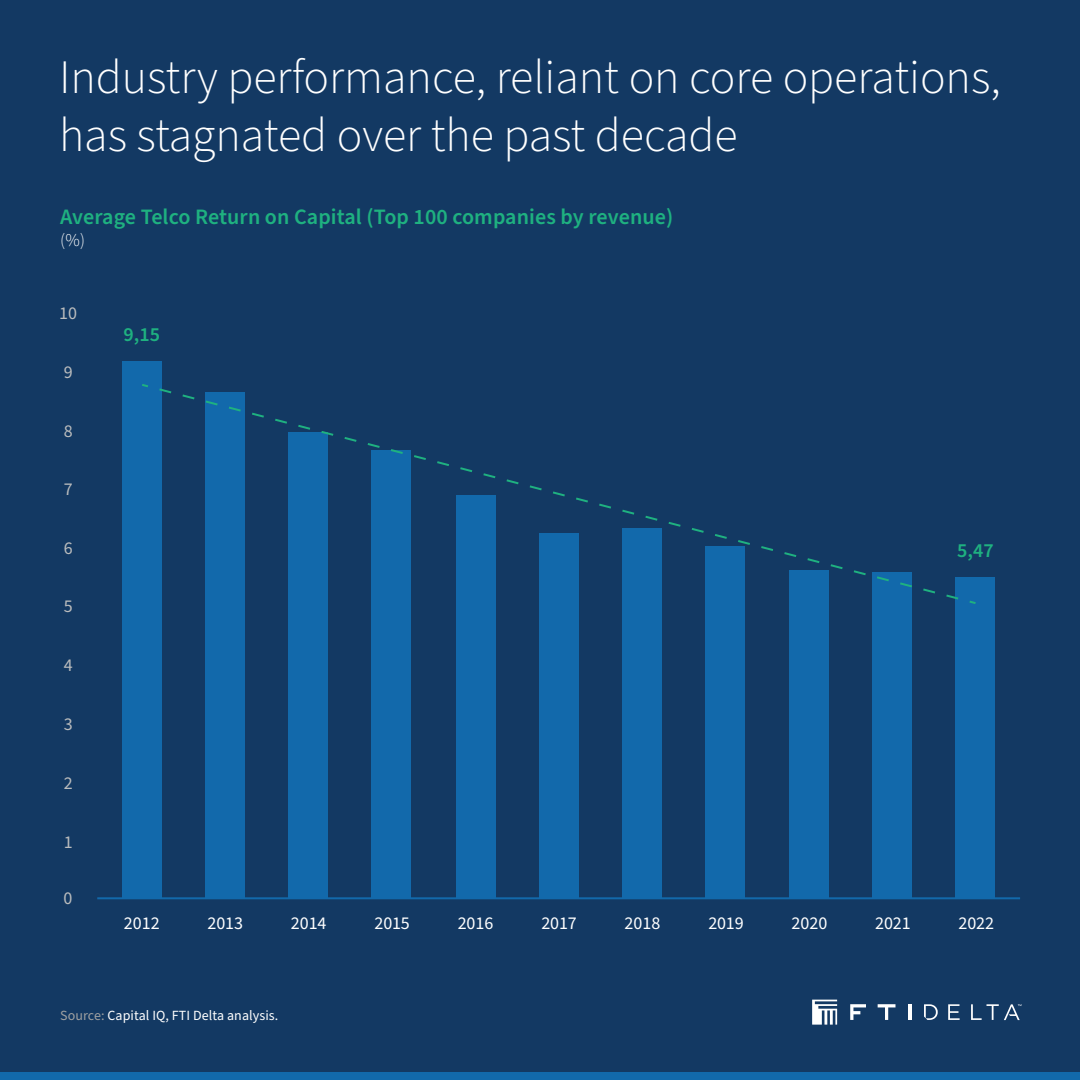
<style>
.page{position:relative;width:1080px;height:1080px;background:#133963}
.page>*{position:absolute;margin:0;border:0;box-sizing:border-box;transform-origin:0 0}
.t1{font:300 48px/58px "Source Sans Pro";color:#fff}
.t2{font:600 22px "Source Sans Pro";letter-spacing:.005em;color:#1fb180}
.t3{font:600 20px "Source Sans Pro";color:#1fb180}
.t4{font:18px "Source Sans Pro";color:#fff}
.t5{font:18px "Source Sans Pro";color:#babcbd}
.t6{font:300 18px "Source Sans Pro";color:#fff}
.t7{font:14px "Source Sans Pro";letter-spacing:.005em;color:#fff}
.s1{color:#9ea0a1}
</style>
<div class="page">
<div style="left:0;top:1072px;width:1080px;height:8px;background:#1269ab"></div>
<svg style="left:812px;top:1000px;width:25px;height:25px"></svg>
<svg style="left:878px;top:1004px;width:17px;height:16px"></svg>
<svg style="left:850px;top:1004px;width:16px;height:16px"></svg>
<hr style="left:908px;top:1004px;width:3px;height:16px;background:#fff">
<svg style="left:948px;top:1004px;width:12px;height:16px"></svg>
<svg style="left:924px;top:1004px;width:14px;height:16px"></svg>
<svg style="left:971px;top:1004px;width:50px;height:16px"></svg>
<div style="left:122px;top:361px;width:40px;height:537px;background:#1269ab"></div>
<div style="left:205px;top:392px;width:40px;height:506px;background:#1269ab"></div>
<div style="left:288px;top:433px;width:40px;height:465px;background:#1269ab"></div>
<div style="left:371px;top:450px;width:40px;height:448px;background:#1269ab"></div>
<div style="left:456px;top:495px;width:40px;height:403px;background:#1269ab"></div>
<div style="left:539px;top:533px;width:40px;height:365px;background:#1269ab"></div>
<div style="left:622px;top:528px;width:40px;height:370px;background:#1269ab"></div>
<div style="left:705px;top:546px;width:40px;height:352px;background:#1269ab"></div>
<div style="left:789px;top:570px;width:40px;height:328px;background:#1269ab"></div>
<div style="left:872px;top:572px;width:40px;height:326px;background:#1269ab"></div>
<div style="left:955px;top:577px;width:40px;height:321px;background:#1269ab"></div>
<hr style="left:97px;top:897px;width:923px;height:2px;background:#1269ab">
<svg style="left:142px;top:384px;width:6px;height:4px"></svg>
<svg style="left:159px;top:388px;width:799px;height:212px"></svg>
<svg style="left:969px;top:600px;width:7px;height:4px"></svg>
<p class="t1" style="left:59px;top:49px;width:943px">Industry performance, reliant on core operations, has stagnated over the past decade</p>
<p class="t2" style="left:60px;top:202px;width:615px">Average Telco Return on Capital (Top 100 companies by revenue)</p>
<p class="t6" style="left:60px;top:228px;width:27px">(%)</p>
<p class="t5" style="left:59px;top:301px;width:19px">10</p>
<p class="t5" style="left:64px;top:360px;width:10px">9</p>
<p class="t5" style="left:64px;top:419px;width:10px">8</p>
<p class="t5" style="left:64px;top:477px;width:10px">7</p>
<p class="t5" style="left:64px;top:536px;width:10px">6</p>
<p class="t5" style="left:64px;top:594px;width:10px">5</p>
<p class="t5" style="left:64px;top:653px;width:10px">4</p>
<p class="t5" style="left:64px;top:712px;width:10px">3</p>
<p class="t5" style="left:64px;top:771px;width:10px">2</p>
<p class="t5" style="left:64px;top:830px;width:10px">1</p>
<p class="t5" style="left:64px;top:886px;width:10px">0</p>
<p class="t3" style="left:124px;top:321px;width:38px">9,15</p>
<p class="t4" style="left:124px;top:911px;width:37px">2012</p>
<p class="t3" style="left:957px;top:537px;width:38px">5,47</p>
<p class="t4" style="left:208px;top:911px;width:37px">2013</p>
<p class="t4" style="left:291px;top:911px;width:37px">2014</p>
<p class="t4" style="left:375px;top:911px;width:37px">2015</p>
<p class="t4" style="left:458px;top:911px;width:37px">2016</p>
<p class="t4" style="left:541px;top:911px;width:37px">2017</p>
<p class="t4" style="left:625px;top:911px;width:37px">2018</p>
<p class="t4" style="left:708px;top:911px;width:37px">2019</p>
<p class="t4" style="left:792px;top:911px;width:37px">2020</p>
<p class="t4" style="left:875px;top:911px;width:37px">2021</p>
<p class="t4" style="left:958px;top:911px;width:37px">2022</p>
<p class="t7" style="left:60px;top:1006px;width:220px"><span class="s1">Source:</span> Capital IQ, FTI Delta analysis.</p>
</div>
